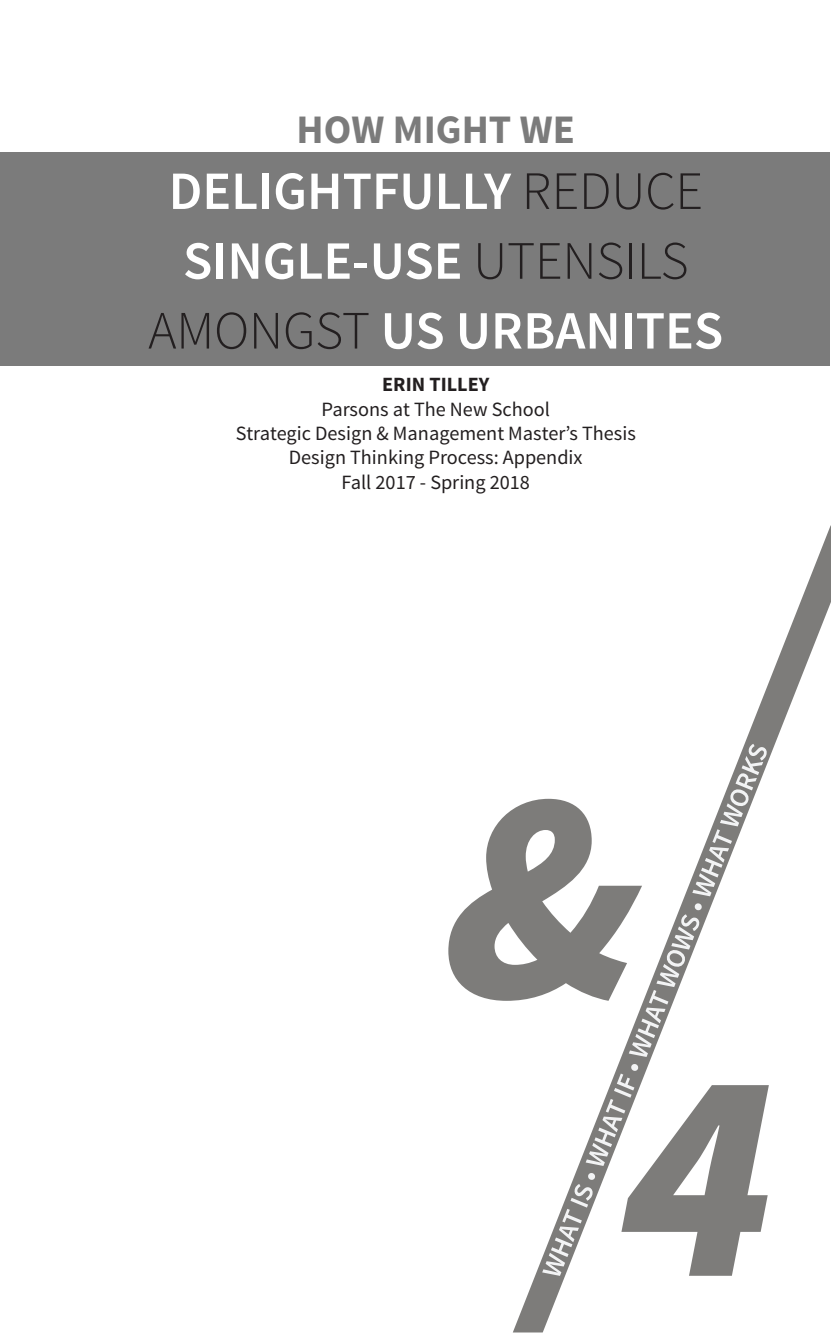
<style>
.page{position:relative;width:831px;height:1337px;background:#fff}
.page>*{position:absolute;margin:0;border:0;box-sizing:border-box;transform-origin:0 0}
.t1{font:600 54px/69.8px "Source Sans Pro";color:#fff;text-align:center}
.t2{font:700 40.5px "Source Sans Pro";color:#7b7b7b}
.t3{font:20.25px/24.3px "Source Sans Pro";color:#231f20;text-align:center}
.t4{font:700 20.25px "Source Sans Pro";color:#231f20}
.s1{font-weight:300;color:#231f20}
</style>
<div class="page">
<svg style="left:513px;top:527px;width:317px;height:805px"></svg>
<svg style="left:542px;top:1063px;width:226px;height:212px"></svg>
<svg style="left:448px;top:744px;width:319px;height:313px"></svg>
<div style="left:0;top:153px;width:829px;height:213px;background:#7b7b7b"></div>
<h2 class="t2" style="left:296px;top:103px;width:280px">HOW MIGHT WE</h2>
<h1 class="t1" style="left:148px;top:158px;width:576px">DELIGHTFULLY <span class="s1">REDUCE<br></span>SINGLE-USE <span class="s1">UTENSILS<br>AMONGST</span> US URBANITES</h1>
<p class="t4" style="left:382px;top:371px;width:109px">ERIN TILLEY</p>
<p class="t3" style="left:235px;top:397px;width:401px">Parsons at The New School<br>Strategic Design &amp; Management Master’s Thesis<br>Design Thinking Process: Appendix<br>Fall 2017 - Spring 2018</p>
</div>
